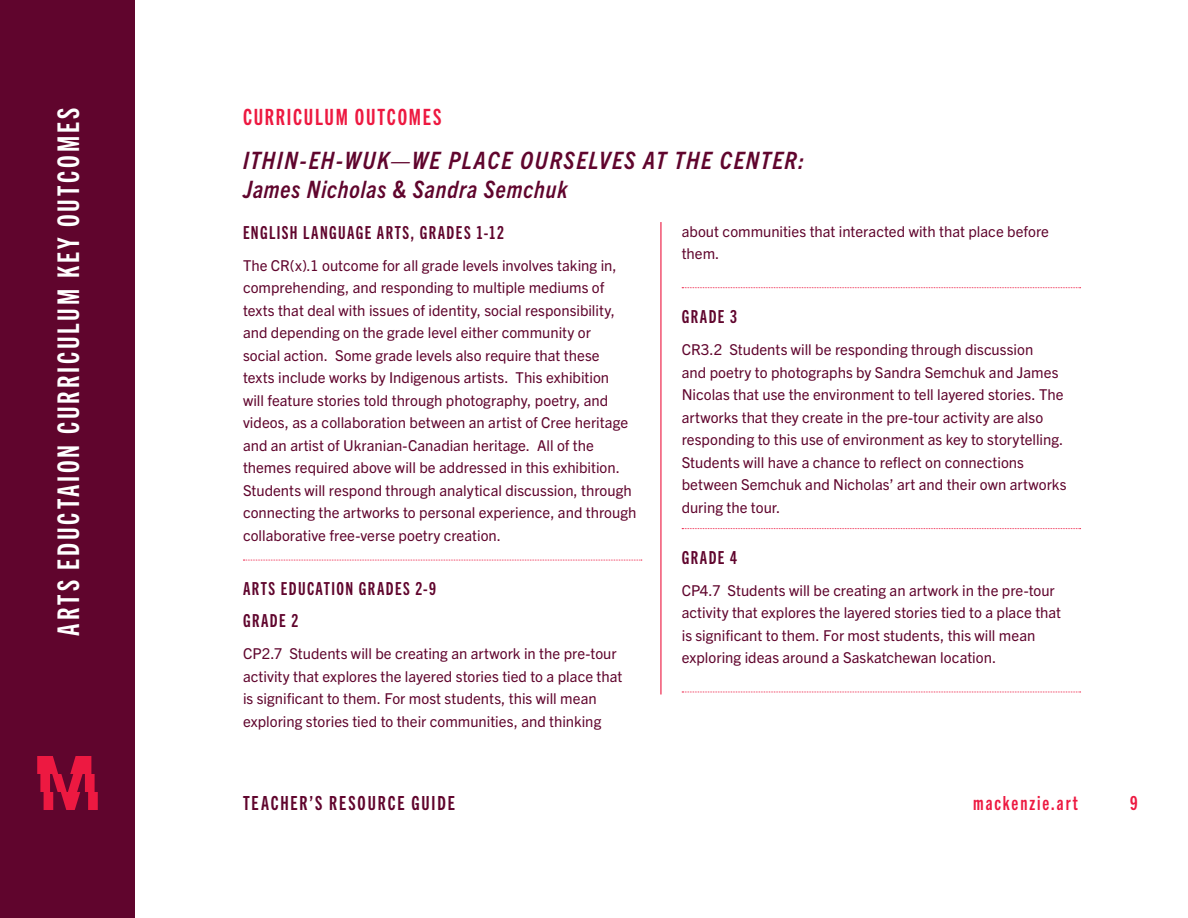
<style>
.page{position:relative;width:1188px;height:918px;background:#fff}
.page>*{position:absolute;margin:0;border:0;box-sizing:border-box;transform-origin:0 0}
.t1{font:30px "Trade Gothic Next LT Pro Bd Cm";letter-spacing:.095em;color:#fff}
.t2{font:italic 700 condensed 24px/28.8px "Trade Gothic Next LT Pro";letter-spacing:.05em;color:#60052d}
.t3{font:22.5px "Trade Gothic Next LT Pro Bd Cm";letter-spacing:.075em;color:#ed1941}
.t4{font:19.5px "Trade Gothic Next LT Pro Bd Cm";letter-spacing:.095em;color:#60052d}
.t5{font:19.5px "Trade Gothic Next LT Pro Bd Cm";letter-spacing:.1em;color:#ed1941}
.t6{font:18px/32px "Trade Gothic Next LT Pro Bd Cm";letter-spacing:.08em;color:#60052d}
.t7{font:15px/22.5px "Trade Gothic Next LT Pro";color:#60052d}
</style>
<div class="page">
<div style="left:0;top:0;width:135px;height:918px;background:#60052d"></div>
<svg style="left:37px;top:756px;width:61px;height:54px"></svg>
<svg style="left:243px;top:560px;width:399px;height:1px"></svg>
<svg style="left:682px;top:287px;width:399px;height:1px"></svg>
<svg style="left:682px;top:528px;width:399px;height:1px"></svg>
<svg style="left:682px;top:692px;width:399px;height:1px"></svg>
<hr style="left:660px;top:222px;width:2px;height:472px;background:#ed1941">
<h1 class="t1" style="left:48px;top:636px;width:529px;rotate:-90deg">ARTS EDUCTAION CURRICULUM KEY OUTCOMES</h1>
<h3 class="t3" style="left:243px;top:102px;width:200px">CURRICULUM OUTCOMES</h3>
<h2 class="t2" style="left:243px;top:144px;width:563px">ITHIN-EH-WUK—WE PLACE OURSELVES AT THE CENTER:<br>James Nicholas &amp; Sandra Semchuk</h2>
<p class="t7" style="left:682px;top:219px;width:369px">about communities that interacted with that place before them.</p>
<p class="t6" style="left:243px;top:215px;width:263px">ENGLISH LANGUAGE ARTS, GRADES 1-12</p>
<p class="t7" style="left:243px;top:253px;width:395px">The CR(x).1 outcome for all grade levels involves taking in, comprehending, and responding to multiple mediums of texts that deal with issues of identity, social responsibility, and depending on the grade level either community or<br>social action. Some grade levels also require that these<br>texts include works by Indigenous artists. This exhibition<br>will feature stories told through photography, poetry, and videos, as a collaboration between an artist of Cree heritage and an artist of Ukranian-Canadian heritage. All of the themes required above will be addressed in this exhibition.<br>Students will respond through analytical discussion, through connecting the artworks to personal experience, and through collaborative free-verse poetry creation.</p>
<p class="t6" style="left:243px;top:572px;width:195px">ARTS EDUCATION GRADES 2-9<br>GRADE 2</p>
<p class="t7" style="left:243px;top:642px;width:381px">CP2.7 Students will be creating an artwork in the pre-tour activity that explores the layered stories tied to a place that is significant to them. For most students, this will mean exploring stories tied to their communities, and thinking</p>
<p class="t6" style="left:682px;top:300px;width:57px">GRADE 3</p>
<p class="t7" style="left:682px;top:337px;width:386px">CR3.2 Students will be responding through discussion<br>and poetry to photographs by Sandra Semchuk and James Nicolas that use the environment to tell layered stories. The artworks that they create in the pre-tour activity are also responding to this use of environment as key to storytelling.<br>Students will have a chance to reflect on connections between Semchuk and Nicholas’ art and their own artworks during the tour.</p>
<p class="t6" style="left:682px;top:540px;width:57px">GRADE 4</p>
<p class="t7" style="left:682px;top:578px;width:381px">CP4.7 Students will be creating an artwork in the pre-tour activity that explores the layered stories tied to a place that is significant to them. For most students, this will mean exploring ideas around a Saskatchewan location.</p>
<h3 class="t4" style="left:243px;top:790px;width:213px">TEACHER’S RESOURCE GUIDE</h3>
<h3 class="t5" style="left:973px;top:790px;width:106px">mackenzie.art</h3>
<h3 class="t5" style="left:1130px;top:790px;width:9px">9</h3>
</div>
